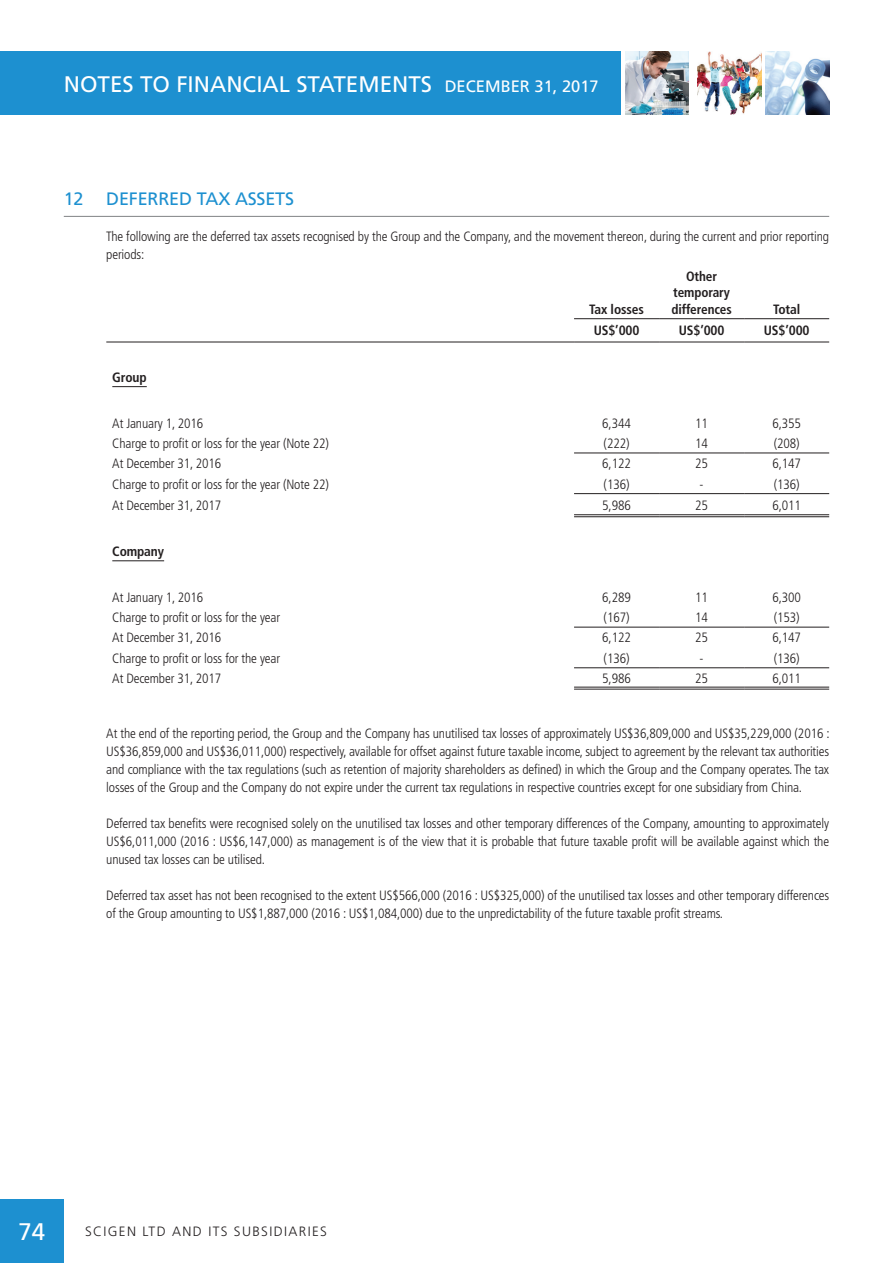
<style>
.page{position:relative;width:893px;height:1263px;background:#fff}
.page>*{position:absolute;margin:0;border:0;box-sizing:border-box;transform-origin:0 0}
.t1{font:24px "Frutiger";color:#fff}
.t2{font:22.5px "Frutiger";color:#fff}
.t3{font:18px "Frutiger";letter-spacing:-.01em;color:#1d90d0}
.t4{font:300 condensed 13.5px/18px "Frutiger";letter-spacing:-.01em;color:#231f20}
.t5{font:700 condensed 13.5px/16.5px "Frutiger";letter-spacing:-.01em;color:#231f20;text-align:center}
.t6{font:300 13.5px "Frutiger";letter-spacing:.1em;color:#231f20}
.s1{font-size:16.5px}
</style>
<div class="page">
<div style="left:0;top:1199px;width:64px;height:64px;background:#1d90d0"></div>
<div style="left:0;top:51px;width:621px;height:64px;background:#1d90d0"></div>
<img style="left:625px;top:51px;width:64px;height:64px">
<img style="left:697px;top:51px;width:64px;height:64px">
<img style="left:765px;top:51px;width:64px;height:64px">
<hr style="left:64px;top:216px;width:765px;height:1px;background:#808285">
<hr style="left:574px;top:318px;width:85px;height:1px;background:#231f20">
<hr style="left:659px;top:318px;width:85px;height:1px;background:#231f20">
<hr style="left:744px;top:318px;width:85px;height:1px;background:#231f20">
<hr style="left:106px;top:342px;width:468px;height:1px;background:#231f20">
<hr style="left:574px;top:342px;width:85px;height:1px;background:#231f20">
<hr style="left:659px;top:342px;width:85px;height:1px;background:#231f20">
<hr style="left:744px;top:342px;width:85px;height:1px;background:#231f20">
<hr style="left:574px;top:493px;width:85px;height:1px;background:#231f20">
<hr style="left:659px;top:493px;width:85px;height:1px;background:#231f20">
<hr style="left:744px;top:493px;width:85px;height:1px;background:#231f20">
<hr style="left:574px;top:667px;width:85px;height:1px;background:#231f20">
<hr style="left:659px;top:667px;width:85px;height:1px;background:#231f20">
<hr style="left:744px;top:667px;width:85px;height:1px;background:#231f20">
<hr style="left:574px;top:453px;width:85px;height:1px;background:#231f20">
<hr style="left:659px;top:453px;width:85px;height:1px;background:#231f20">
<hr style="left:744px;top:453px;width:85px;height:1px;background:#231f20">
<hr style="left:574px;top:627px;width:85px;height:1px;background:#231f20">
<hr style="left:659px;top:627px;width:85px;height:1px;background:#231f20">
<hr style="left:744px;top:627px;width:85px;height:1px;background:#231f20">
<hr style="left:574px;top:514px;width:85px;height:1px;background:#231f20">
<hr style="left:574px;top:516px;width:85px;height:1px;background:#231f20">
<hr style="left:659px;top:514px;width:85px;height:1px;background:#231f20">
<hr style="left:659px;top:516px;width:85px;height:1px;background:#231f20">
<hr style="left:744px;top:514px;width:85px;height:1px;background:#231f20">
<hr style="left:744px;top:516px;width:85px;height:1px;background:#231f20">
<hr style="left:574px;top:687px;width:85px;height:1px;background:#231f20">
<hr style="left:574px;top:689px;width:85px;height:1px;background:#231f20">
<hr style="left:659px;top:687px;width:85px;height:1px;background:#231f20">
<hr style="left:659px;top:689px;width:85px;height:1px;background:#231f20">
<hr style="left:744px;top:687px;width:85px;height:1px;background:#231f20">
<hr style="left:744px;top:689px;width:85px;height:1px;background:#231f20">
<hr style="left:112px;top:386px;width:35px;height:1px;background:#231f20">
<hr style="left:112px;top:560px;width:52px;height:1px;background:#231f20">
<h2 class="t2" style="left:64px;top:71px;width:536px">NOTES TO FINANCIAL STATEMENTS <span class="s1">DECEMBER 31, 2017</span></h2>
<h3 class="t3" style="left:64px;top:189px;width:21px">12</h3>
<h3 class="t3" style="left:106px;top:189px;width:189px">DEFERRED TAX ASSETS</h3>
<p class="t4" style="left:106px;top:228px;width:724px">The following are the deferred tax assets recognised by the Group and the Company, and the movement thereon, during the current and prior reporting periods:</p>
<p class="t5" style="left:589px;top:301px;width:56px">Tax losses</p>
<p class="t5" style="left:671px;top:268px;width:62px">Other temporary differences</p>
<p class="t5" style="left:773px;top:301px;width:29px">Total</p>
<p class="t5" style="left:594px;top:322px;width:47px">US$’000</p>
<p class="t5" style="left:679px;top:322px;width:47px">US$’000</p>
<p class="t5" style="left:764px;top:322px;width:47px">US$’000</p>
<p class="t5" style="left:112px;top:369px;width:36px">Group</p>
<p class="t4" style="left:112px;top:414px;width:92px">At January 1, 2016</p>
<p class="t4" style="left:602px;top:414px;width:30px">6,344</p>
<p class="t4" style="left:695px;top:414px;width:14px">11</p>
<p class="t4" style="left:772px;top:414px;width:30px">6,355</p>
<p class="t4" style="left:112px;top:434px;width:218px">Charge to profit or loss for the year (Note 22)</p>
<p class="t4" style="left:604px;top:434px;width:27px">(222)</p>
<p class="t4" style="left:695px;top:434px;width:14px">14</p>
<p class="t4" style="left:774px;top:434px;width:27px">(208)</p>
<p class="t4" style="left:112px;top:455px;width:111px">At December 31, 2016</p>
<p class="t4" style="left:602px;top:455px;width:30px">6,122</p>
<p class="t4" style="left:695px;top:455px;width:14px">25</p>
<p class="t4" style="left:772px;top:455px;width:30px">6,147</p>
<p class="t4" style="left:112px;top:475px;width:218px">Charge to profit or loss for the year (Note 22)</p>
<p class="t4" style="left:604px;top:475px;width:27px">(136)</p>
<p class="t4" style="left:700px;top:475px;width:5px">-</p>
<p class="t4" style="left:774px;top:475px;width:27px">(136)</p>
<p class="t4" style="left:112px;top:496px;width:111px">At December 31, 2017</p>
<p class="t4" style="left:602px;top:496px;width:30px">5,986</p>
<p class="t4" style="left:695px;top:496px;width:14px">25</p>
<p class="t4" style="left:772px;top:496px;width:30px">6,011</p>
<p class="t5" style="left:112px;top:543px;width:53px">Company</p>
<p class="t4" style="left:112px;top:588px;width:92px">At January 1, 2016</p>
<p class="t4" style="left:602px;top:588px;width:30px">6,289</p>
<p class="t4" style="left:695px;top:588px;width:14px">11</p>
<p class="t4" style="left:772px;top:588px;width:30px">6,300</p>
<p class="t4" style="left:112px;top:608px;width:169px">Charge to profit or loss for the year</p>
<p class="t4" style="left:604px;top:608px;width:27px">(167)</p>
<p class="t4" style="left:695px;top:608px;width:14px">14</p>
<p class="t4" style="left:774px;top:608px;width:27px">(153)</p>
<p class="t4" style="left:112px;top:629px;width:111px">At December 31, 2016</p>
<p class="t4" style="left:602px;top:629px;width:30px">6,122</p>
<p class="t4" style="left:695px;top:629px;width:14px">25</p>
<p class="t4" style="left:772px;top:629px;width:30px">6,147</p>
<p class="t4" style="left:112px;top:649px;width:169px">Charge to profit or loss for the year</p>
<p class="t4" style="left:604px;top:649px;width:27px">(136)</p>
<p class="t4" style="left:700px;top:649px;width:5px">-</p>
<p class="t4" style="left:774px;top:649px;width:27px">(136)</p>
<p class="t4" style="left:112px;top:669px;width:111px">At December 31, 2017</p>
<p class="t4" style="left:602px;top:669px;width:30px">5,986</p>
<p class="t4" style="left:695px;top:669px;width:14px">25</p>
<p class="t4" style="left:772px;top:669px;width:30px">6,011</p>
<p class="t4" style="left:106px;top:724px;width:725px;text-align:justify">At the end of the reporting period, the Group and the Company has unutilised tax losses of approximately US$36,809,000 and US$35,229,000 (2016 :<br>US$36,859,000 and US$36,011,000) respectively, available for offset against future taxable income, subject to agreement by the relevant tax authorities and compliance with the tax regulations (such as retention of majority shareholders as defined) in which the Group and the Company operates. The tax losses of the Group and the Company do not expire under the current tax regulations in respective countries except for one subsidiary from China.</p>
<p class="t4" style="left:106px;top:814px;width:724px;text-align:justify">Deferred tax benefits were recognised solely on the unutilised tax losses and other temporary differences of the Company, amounting to approximately US$6,011,000 (2016 : US$6,147,000) as management is of the view that it is probable that future taxable profit will be available against which the unused tax losses can be utilised.</p>
<p class="t4" style="left:106px;top:886px;width:724px">Deferred tax asset has not been recognised to the extent US$566,000 (2016 : US$325,000) of the unutilised tax losses and other temporary differences of the Group amounting to US$1,887,000 (2016 : US$1,084,000) due to the unpredictability of the future taxable profit streams.</p>
<h1 class="t1" style="left:19px;top:1218px;width:28px">74</h1>
<p class="t6" style="left:85px;top:1224px;width:243px">SCIGEN LTD AND ITS SUBSIDIARIES</p>
</div>
